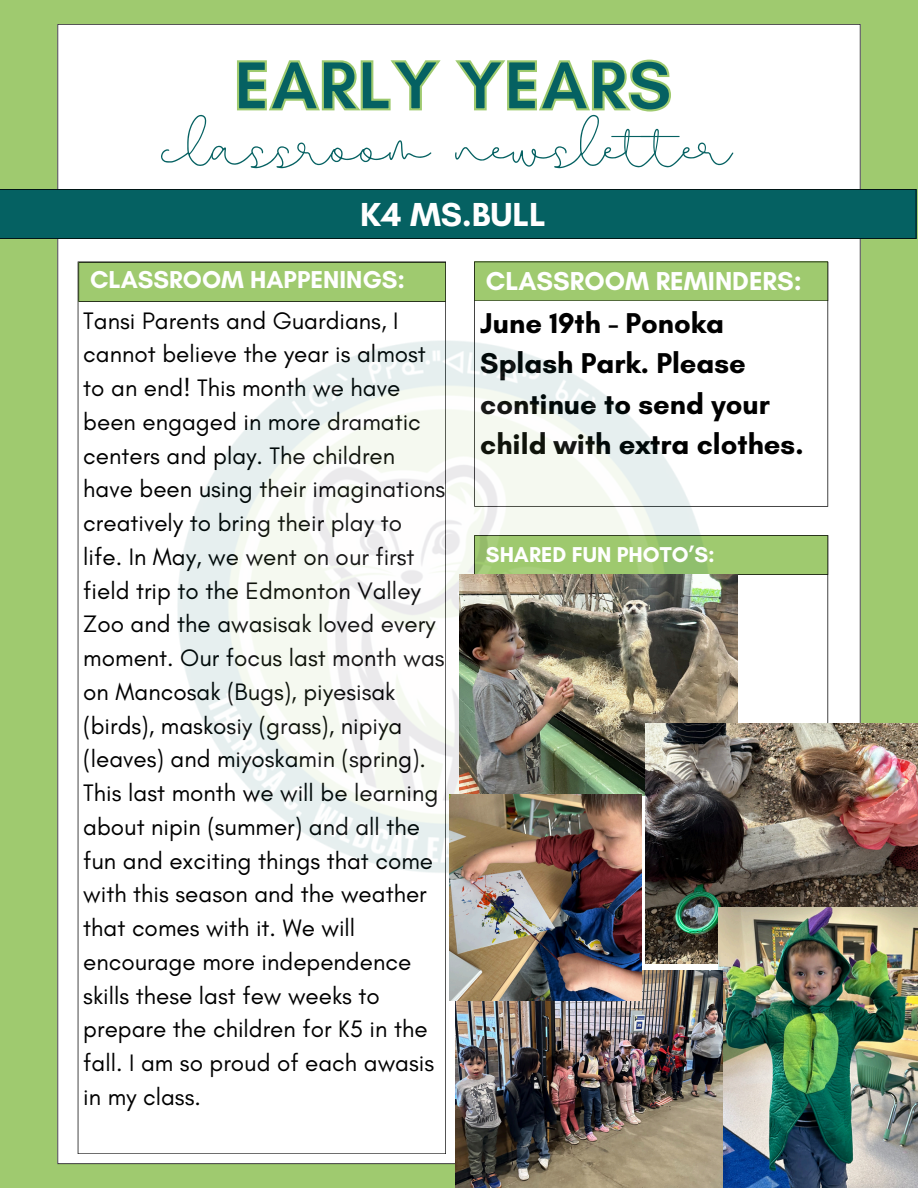
<style>
.page{position:relative;width:918px;height:1188px;background:#9fca6f}
.page>*{position:absolute;margin:0;border:0;box-sizing:border-box;transform-origin:0 0}
.t1{font:700 70.5px "Glacial Indifference";color:#056162}
.t2{font:56.4px "Beautiful";color:#056162}
.t3{font:700 33.9px "Glacial Indifference";color:#fff}
.t4{font:700 29.25px/40.5px "Glacial Indifference";color:#000}
.t5{font:700 26.4px "Glacial Indifference";color:#fff}
.t6{font:700 24.9px "Glacial Indifference";color:#fff}
.t7{font:24.3px/33.8px "Glacial Indifference";color:#000}
.t8{font:700 21.9px "Glacial Indifference";color:#fff}
</style>
<div class="page">
<div style="left:57px;top:24px;width:804px;height:1140px;background:#fff"></div>
<div style="left:0;top:189px;width:916px;height:50px;background:#056162"></div>
<div style="left:78px;top:302px;width:368px;height:852px;background:#fff"></div>
<div style="left:474px;top:301px;width:354px;height:206px;background:#fff"></div>
<div style="left:642px;top:575px;width:186px;height:396px;background:#fff"></div>
<svg style="left:78px;top:262px;width:368px;height:40px"></svg>
<svg style="left:474px;top:262px;width:354px;height:39px"></svg>
<svg style="left:716px;top:535px;width:112px;height:40px"></svg>
<img style="left:168px;top:325px;width:548px;height:557px">
<img style="left:459px;top:575px;width:279px;height:220px">
<img style="left:645px;top:724px;width:273px;height:239px">
<img style="left:719px;top:907px;width:199px;height:281px">
<img style="left:456px;top:971px;width:266px;height:217px">
<img style="left:449px;top:795px;width:193px;height:206px">
<svg style="left:236px;top:58px;width:436px;height:55px;background:#ecf4e3"></svg>
<h1 class="t1" style="left:234px;top:42px;width:440px">EARLY YEARS</h1>
<p class="t2" style="left:161px;top:115px;width:572px">classroom newsletter</p>
<p class="t3" style="left:360px;top:193px;width:187px">K4 MS.BULL</p>
<p class="t6" style="left:90px;top:265px;width:317px">CLASSROOM HAPPENINGS:</p>
<h3 class="t5" style="left:486px;top:265px;width:317px">CLASSROOM REMINDERS:</h3>
<h2 class="t7" style="left:83px;top:303px;width:363px">Tansi Parents and Guardians, I cannot believe the year is almost to an end! This month we have been engaged in more dramatic centers and play. The children have been using their imaginations creatively to bring their play to life. In May, we went on our first field trip to the Edmonton Valley<br>Zoo and the awasisak loved every moment. Our focus last month was on Mancosak (Bugs), piyesisak (birds), maskosiy (grass), nipiya (leaves) and miyoskamin (spring).<br>This last month we will be learning about nipin (summer) and all the fun and exciting things that come with this season and the weather that comes with it. We will encourage more independence skills these last few weeks to prepare the children for K5 in the fall. I am so proud of each awasis in my class.</h2>
<h6 class="t4" style="left:480px;top:302px;width:325px">June 19th - Ponoka<br>Splash Park. Please continue to send your child with extra clothes.</h6>
<p class="t8" style="left:486px;top:542px;width:231px">SHARED FUN PHOTO’S:</p>
</div>
